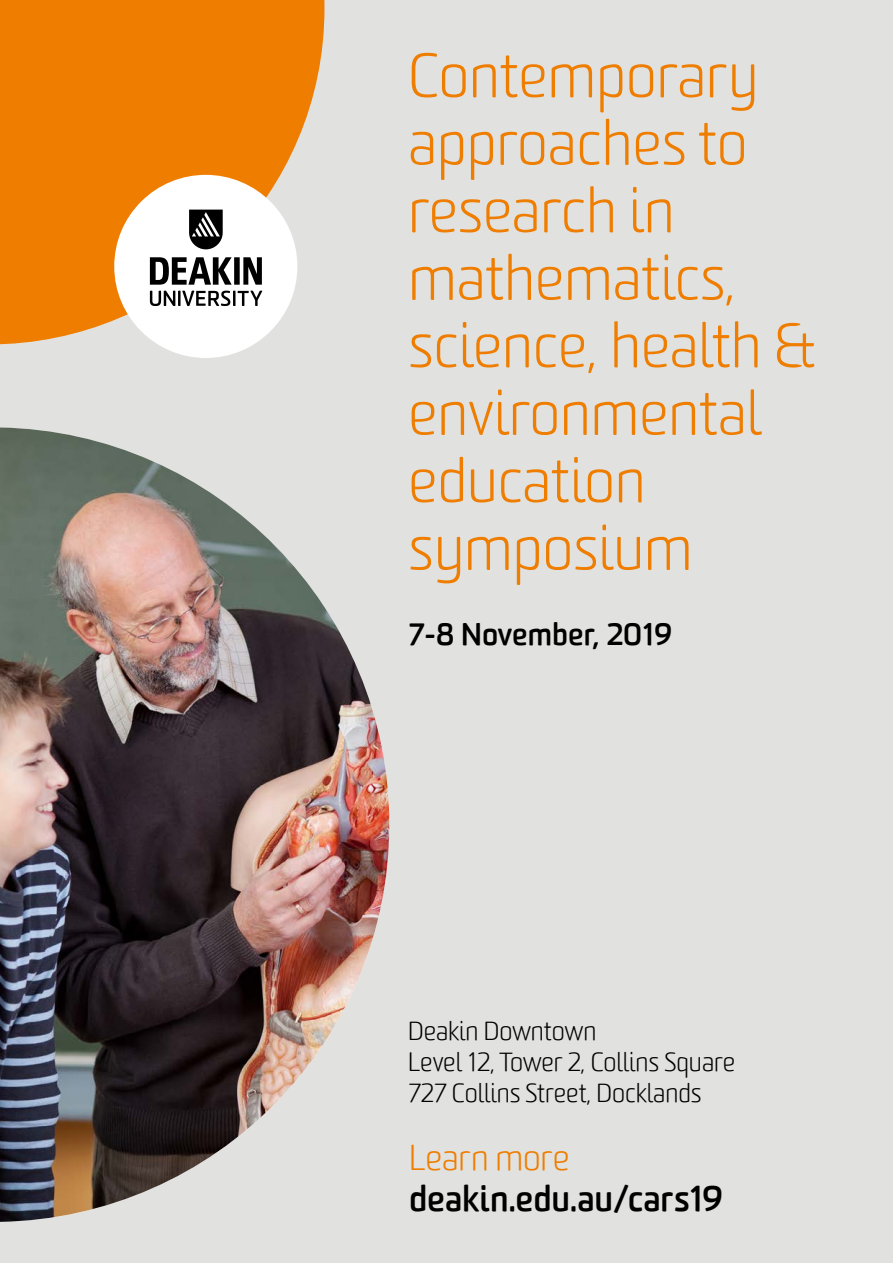
<style>
.page{position:relative;width:893px;height:1263px;background:#e1e1df}
.page>*{position:absolute;margin:0;border:0;box-sizing:border-box;transform-origin:0 0}
.t1{font:300 60px/67.5px "Worldly";color:#ef7d00}
.t2{font:700 34.5px "Worldly";letter-spacing:-.005em;color:#000}
.t3{font:300 34.5px "Worldly";letter-spacing:-.005em;color:#ef7d00}
.t4{font:700 30px "Worldly";color:#000}
.t5{font:300 25.5px/30.6px "Worldly";color:#000}
</style>
<div class="page">
<svg style="left:0;top:0;width:324px;height:344px;background:#ed8615"></svg>
<svg style="left:114px;top:175px;width:183px;height:183px;background:#ded5cb"></svg>
<img style="left:0;top:427px;width:389px;height:795px">
<p class="t1" style="left:408px;top:43px;width:409px">Contemporary approaches to research in mathematics, science, health &amp; environmental education symposium</p>
<p class="t4" style="left:408px;top:616px;width:265px">7-8 November, 2019</p>
<p class="t5" style="left:408px;top:1017px;width:329px">Deakin Downtown<br>Level 12, Tower 2, Collins Square<br>727 Collins Street, Docklands</p>
<p class="t3" style="left:409px;top:1137px;width:162px">Learn more</p>
<p class="t2" style="left:409px;top:1177px;width:315px">deakin.edu.au/cars19</p>
</div>
